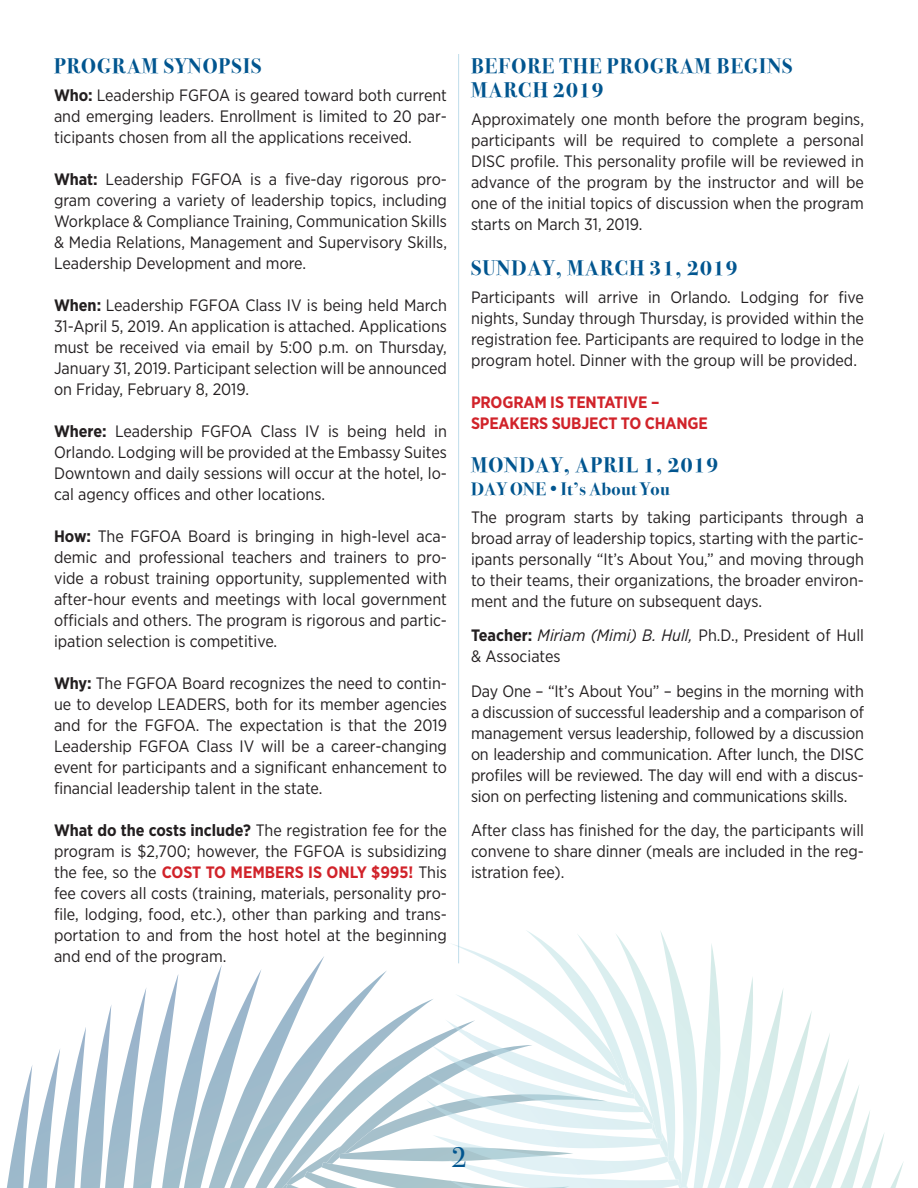
<style>
.page{position:relative;width:918px;height:1188px;background:#fff}
.page>*{position:absolute;margin:0;border:0;box-sizing:border-box;transform-origin:0 0}
.t1{font:28.5px "Bodoni Svty Two ITCTT";color:#01558f}
.t2{font:700 21px/24px "Bodoni Svty Two ITCTT";letter-spacing:.05em;color:#01558f}
.t3{font:700 18px "Bodoni Svty Two ITCTT";letter-spacing:.02em;color:#01558f}
.t4{font:16.5px/21px "Gotham Narrow";color:#231f20;text-align:justify}
.t5{font:700 16.5px/21px "Gotham Narrow";letter-spacing:-.01em;color:#d1232a}
.s1{font-weight:700}
.s2{font-weight:700;color:#d1232a}
.s3{font-style:italic}
</style>
<div class="page">
<svg style="left:6px;top:931px;width:898px;height:257px"></svg>
<hr style="left:458px;top:54px;width:1px;height:909px;background:#75b5d4">
<p class="t2" style="left:54px;top:53px;width:209px">PROGRAM SYNOPSIS</p>
<p class="t4" style="left:54px;top:85px;width:395px"><span class="s1">Who:</span> Leadership FGFOA is geared toward both current and emerging leaders. Enrollment is limited to 20 par&shy;ticipants chosen from all the applications received.</p>
<p class="t4" style="left:54px;top:169px;width:394px"><span class="s1">What:</span> Leadership FGFOA is a five-day rigorous pro&shy;gram covering a variety of leadership topics, including Workplace &amp; Compliance Training, Communication Skills &amp; Media Relations, Management and Supervisory Skills, Leadership Development and more.</p>
<p class="t4" style="left:54px;top:295px;width:395px"><span class="s1">When:</span> Leadership FGFOA Class IV is being held March 31-April 5, 2019. An application is attached. Applications must be received via email by 5:00 p.m. on Thursday, January 31, 2019. Participant selection will be announced on Friday, February 8, 2019.</p>
<p class="t4" style="left:54px;top:421px;width:395px"><span class="s1">Where:</span> Leadership FGFOA Class IV is being held in Orlando. Lodging will be provided at the Embassy Suites Downtown and daily sessions will occur at the hotel, lo&shy;cal agency offices and other locations.</p>
<p class="t4" style="left:54px;top:526px;width:395px"><span class="s1">How:</span> The FGFOA Board is bringing in high-level aca&shy;demic and professional teachers and trainers to pro&shy;vide a robust training opportunity, supplemented with after-hour events and meetings with local government officials and others. The program is rigorous and partic&shy;ipation selection is competitive.</p>
<p class="t4" style="left:54px;top:673px;width:395px"><span class="s1">Why:</span> The FGFOA Board recognizes the need to contin&shy;ue to develop LEADERS, both for its member agencies and for the FGFOA. The expectation is that the 2019<br>Leadership FGFOA Class IV will be a career-changing event for participants and a significant enhancement to financial leadership talent in the state.</p>
<p class="t4" style="left:54px;top:820px;width:395px"><span class="s1">What do the costs include?</span> The registration fee for the program is $2,700; however, the FGFOA is subsidizing the fee, so the <span class="s2">COST TO MEMBERS IS ONLY $995!</span> This fee covers all costs (training, materials, personality pro&shy;file, lodging, food, etc.), other than parking and trans&shy;portation to and from the host hotel at the beginning and end of the program.</p>
<p class="t2" style="left:471px;top:53px;width:323px">BEFORE THE PROGRAM BEGINS<br>MARCH 2019</p>
<p class="t4" style="left:471px;top:109px;width:395px">Approximately one month before the program begins, participants will be required to complete a personal DISC profile. This personality profile will be reviewed in advance of the program by the instructor and will be one of the initial topics of discussion when the program starts on March 31, 2019.</p>
<p class="t2" style="left:471px;top:254px;width:268px">SUNDAY, MARCH 31, 2019</p>
<p class="t4" style="left:471px;top:286px;width:395px">Participants will arrive in Orlando. Lodging for five nights, Sunday through Thursday, is provided within the registration fee. Participants are required to lodge in the program hotel. Dinner with the group will be provided.</p>
<p class="t5" style="left:471px;top:391px;width:238px">PROGRAM IS TENTATIVE –<br>SPEAKERS SUBJECT TO CHANGE</p>
<p class="t2" style="left:471px;top:452px;width:249px">MONDAY, APRIL 1, 2019</p>
<p class="t3" style="left:471px;top:474px;width:200px">DAY ONE • It’s About You</p>
<p class="t4" style="left:471px;top:506px;width:395px">The program starts by taking participants through a broad array of leadership topics, starting with the partic&shy;ipants personally “It’s About You,” and moving through to their teams, their organizations, the broader environ&shy;ment and the future on subsequent days.</p>
<p class="t4" style="left:471px;top:625px;width:394px"><span class="s1">Teacher:</span> <span class="s3">Miriam (Mimi) B. Hull,</span> Ph.D., President of Hull &amp; Associates</p>
<p class="t4" style="left:471px;top:680px;width:395px">Day One – “It’s About You” – begins in the morning with a discussion of successful leadership and a comparison of management versus leadership, followed by a discussion on leadership and communication. After lunch, the DISC profiles will be reviewed. The day will end with a discus&shy;sion on perfecting listening and communications skills.</p>
<p class="t4" style="left:471px;top:820px;width:394px">After class has finished for the day, the participants will convene to share dinner (meals are included in the reg&shy;istration fee).</p>
<h1 class="t1" style="left:451px;top:1134px;width:17px">2</h1>
</div>
